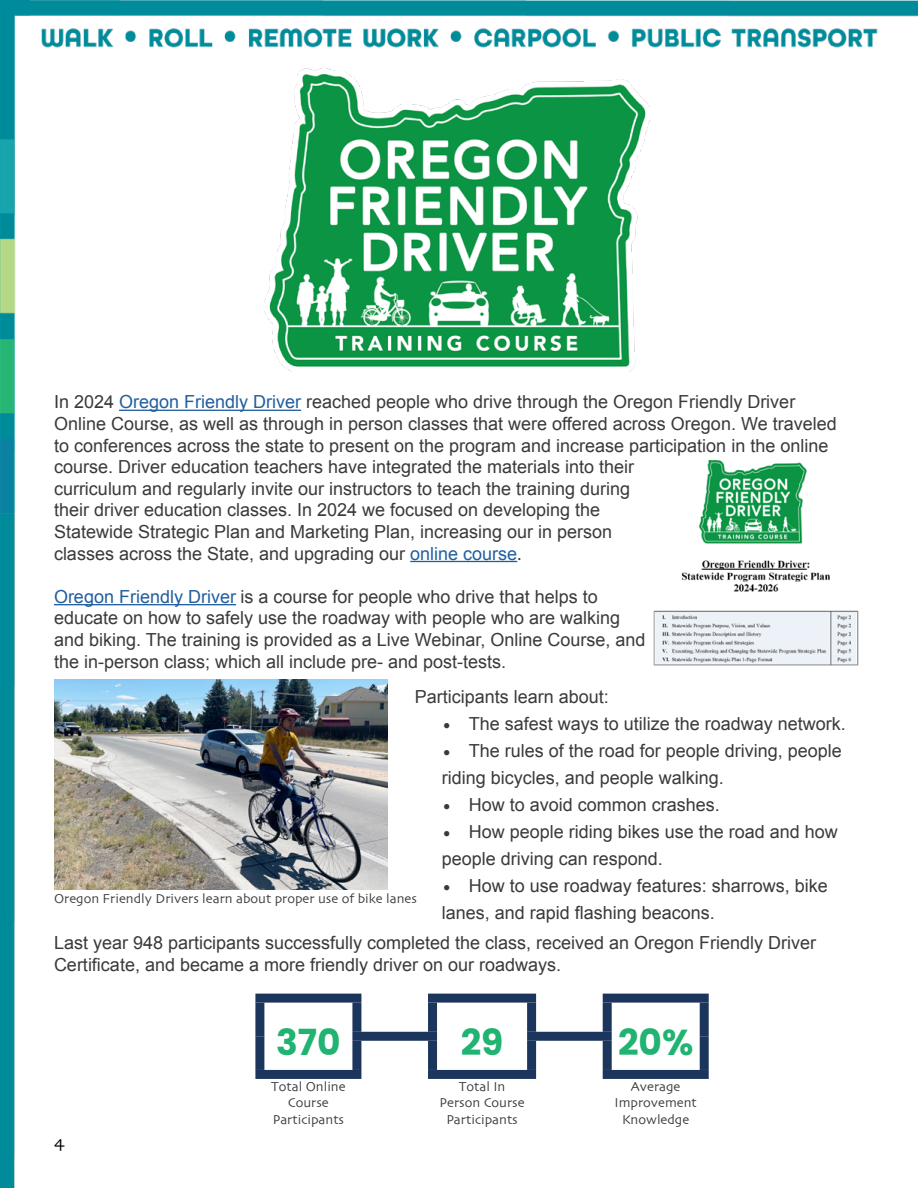
<style>
.page{position:relative;width:918px;height:1188px;background:#fff}
.page>*{position:absolute;margin:0;border:0;box-sizing:border-box;transform-origin:0 0}
.t1{font:700 36px "Poppins";color:#20b371}
.t2{font:18px/21.6px "Arial";color:#3b393c}
.t3{font:18px "Skia";color:#000}
.t4{font:13.5px/16.2px "Skia";color:#3b393c;text-align:center}
.s1{color:#215e9e}
.s2{font-family:"Skia"}
</style>
<div class="page">
<img style="left:0;top:0;width:918px;height:1188px">
<hr style="left:119px;top:410px;width:182px;height:1px;background:#215e9e">
<img style="left:264px;top:68px;width:386px;height:304px">
<div style="left:255px;top:994px;width:106px;height:9px;background:#1b355c"></div>
<div style="left:352px;top:1041px;width:9px;height:29px;background:#1b355c"></div>
<div style="left:255px;top:1070px;width:106px;height:9px;background:#1b355c"></div>
<div style="left:603px;top:994px;width:106px;height:9px;background:#1b355c"></div>
<div style="left:700px;top:1003px;width:9px;height:33px;background:#1b355c"></div>
<div style="left:603px;top:1041px;width:9px;height:29px;background:#1b355c"></div>
<div style="left:700px;top:1036px;width:9px;height:34px;background:#1b355c"></div>
<div style="left:603px;top:1070px;width:106px;height:9px;background:#1b355c"></div>
<div style="left:352px;top:1003px;width:9px;height:29px;background:#1b355c"></div>
<div style="left:352px;top:1032px;width:85px;height:9px;background:#1b355c"></div>
<div style="left:603px;top:1003px;width:9px;height:29px;background:#1b355c"></div>
<div style="left:527px;top:1032px;width:85px;height:9px;background:#1b355c"></div>
<div style="left:255px;top:1003px;width:9px;height:33px;background:#1b355c"></div>
<div style="left:255px;top:1036px;width:9px;height:34px;background:#1b355c"></div>
<div style="left:428px;top:994px;width:108px;height:9px;background:#1b355c"></div>
<div style="left:428px;top:1003px;width:9px;height:29px;background:#1b355c"></div>
<div style="left:527px;top:1003px;width:9px;height:29px;background:#1b355c"></div>
<div style="left:428px;top:1041px;width:9px;height:29px;background:#1b355c"></div>
<div style="left:527px;top:1041px;width:9px;height:29px;background:#1b355c"></div>
<div style="left:428px;top:1070px;width:108px;height:9px;background:#1b355c"></div>
<hr style="left:410px;top:561px;width:107px;height:1px;background:#215e9e">
<hr style="left:54px;top:604px;width:182px;height:1px;background:#215e9e">
<img style="left:54px;top:680px;width:334px;height:210px">
<img style="left:648px;top:460px;width:216px;height:235px">
<p class="t2" style="left:54px;top:391px;width:784px">In 2024 <span class="s1">Oregon Friendly Driver</span> reached people who drive through the Oregon Friendly Driver<br>Online Course, as well as through in person classes that were offered across Oregon. We traveled to conferences across the state to present on the program and increase participation in the online</p>
<p class="t2" style="left:54px;top:456px;width:582px">course. Driver education teachers have integrated the materials into their curriculum and regularly invite our instructors to teach the training during their driver education classes. In 2024 we focused on developing the Statewide Strategic Plan and Marketing Plan, increasing our in person classes across the State, and upgrading our <span class="s1">online course</span><span class="s2">.</span></p>
<p class="t2" style="left:54px;top:586px;width:593px"><span class="s1">Oregon Friendly Driver</span> is a course for people who drive that helps to educate on how to safely use the roadway with people who are walking and biking. The training is provided as a Live Webinar, Online Course, and the in-person class; which all include pre- and post-tests.</p>
<p class="t2" style="left:415px;top:686px;width:196px">Participants learn about:</p>
<p class="t2" style="left:442px;top:713px;width:406px"><span class="s2">•</span> The safest ways to utilize the roadway network.</p>
<p class="t2" style="left:442px;top:737px;width:402px;line-height:27px"><span class="s2">•</span> The rules of the road for people driving, people riding bicycles, and people walking.</p>
<p class="t2" style="left:442px;top:794px;width:280px"><span class="s2">•</span> How to avoid common crashes.</p>
<p class="t2" style="left:442px;top:818px;width:398px;line-height:27px"><span class="s2">•</span> How people riding bikes use the road and how people driving can respond.</p>
<p class="t2" style="left:442px;top:872px;width:388px;line-height:27px"><span class="s2">•</span> How to use roadway features: sharrows, bike lanes, and rapid flashing beacons.</p>
<p class="t4" style="left:54px;top:891px;width:364px">Oregon Friendly Drivers learn about proper use of bike lanes</p>
<p class="t2" style="left:54px;top:933px;width:764px">Last year 948 participants successfully completed the class, received an Oregon Friendly Driver<br>Certificate, and became a more friendly driver on our roadways.</p>
<p class="t3" style="left:54px;top:1132px;width:12px">4</p>
<h1 class="t1" style="left:276px;top:1022px;width:66px">370</h1>
<h1 class="t1" style="left:461px;top:1022px;width:44px">29</h1>
<h1 class="t1" style="left:618px;top:1022px;width:77px">20%</h1>
<p class="t4" style="left:271px;top:1079px;width:76px">Total Online<br>Course<br>Participants</p>
<p class="t4" style="left:440px;top:1079px;width:86px">Total In<br>Person Course<br>Participants</p>
<p class="t4" style="left:615px;top:1079px;width:84px">Average<br>Improvement<br>Knowledge</p>
</div>
